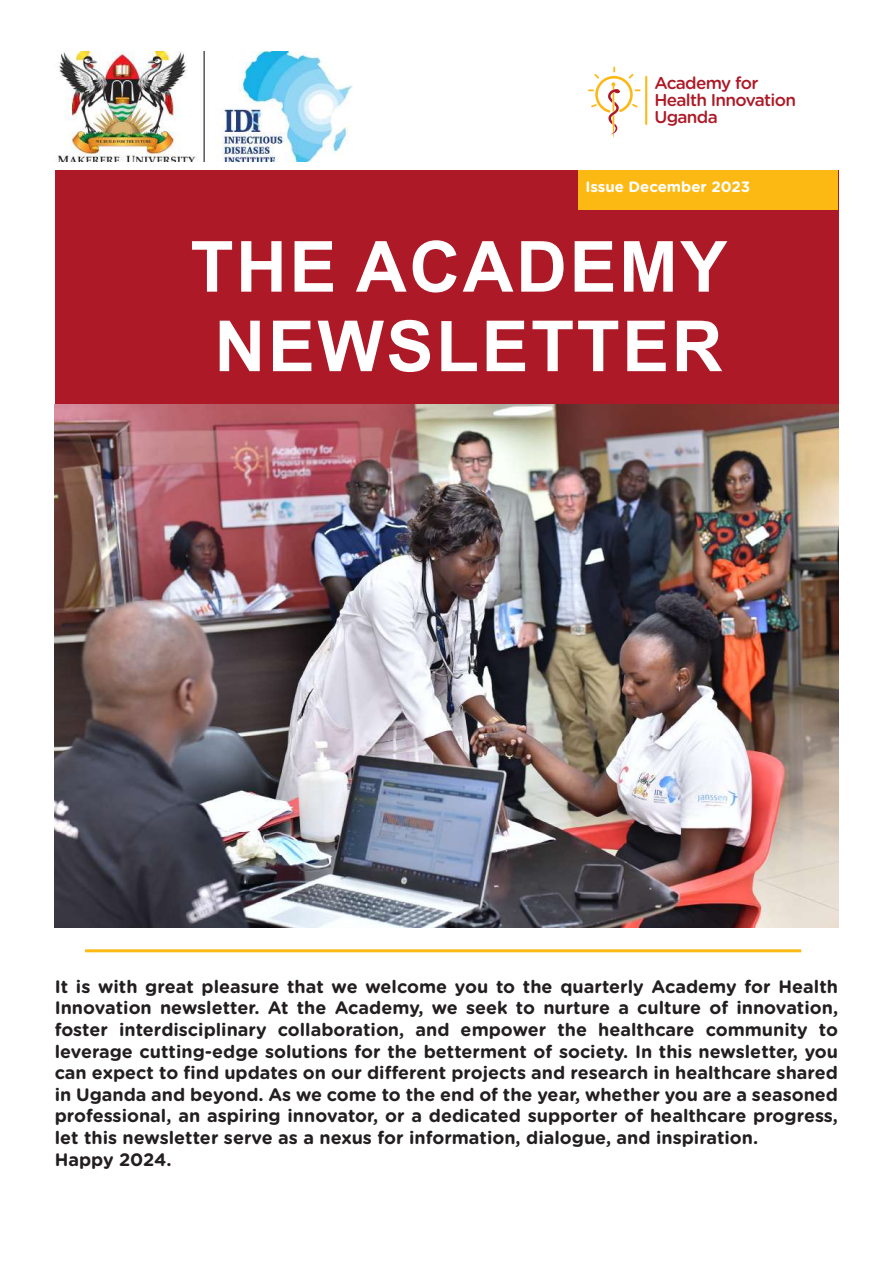
<style>
.page{position:relative;width:893px;height:1262px;background:#fff}
.page>*{position:absolute;margin:0;border:0;box-sizing:border-box;transform-origin:0 0}
.t1{font:700 70.5px "Arial";letter-spacing:.035em;color:#fff}
.t2{font:700 18px/21.6px "Gotham Rounded";color:#231f20}
.t3{font:500 17.25px/17.1px "Gotham Rounded";letter-spacing:-.04em;color:#ad1926}
.t4{font:700 15px "Gotham Rounded";color:#fff}
</style>
<div class="page">
<hr style="left:645px;top:76px;width:2px;height:49px;background:#fcb814">
<svg style="left:588px;top:67px;width:52px;height:71px"></svg>
<div style="left:55px;top:170px;width:783px;height:236px;background:#ae1928"></div>
<img style="left:55px;top:405px;width:783px;height:522px">
<div style="left:578px;top:170px;width:260px;height:39px;background:#fdb913"></div>
<hr style="left:85px;top:949px;width:716px;height:3px;background:#fdb913">
<img style="left:57px;top:51px;width:295px;height:110px">
<p class="t3" style="left:654px;top:74px;width:143px">Academy for<br>Health Innovation<br>Uganda</p>
<p class="t4" style="left:585px;top:176px;width:166px">Issue December 2023</p>
<h1 class="t1" style="left:190px;top:217px;width:538px">THE ACADEMY</h1>
<h1 class="t1" style="left:214px;top:297px;width:509px">NEWSLETTER</h1>
<p class="t2" style="left:55px;top:974px;width:785px">It is with great pleasure that we welcome you to the quarterly Academy for Health Innovation newsletter. At the Academy, we seek to nurture a culture of innovation, foster interdisciplinary collaboration, and empower the healthcare community to leverage cutting-edge solutions for the betterment of society. In this newsletter, you can expect to find updates on our different projects and research in healthcare shared in Uganda and beyond. As we come to the end of the year, whether you are a seasoned professional, an aspiring innovator, or a dedicated supporter of healthcare progress, let this newsletter serve as a nexus for information, dialogue, and inspiration.<br>Happy 2024.</p>
</div>
